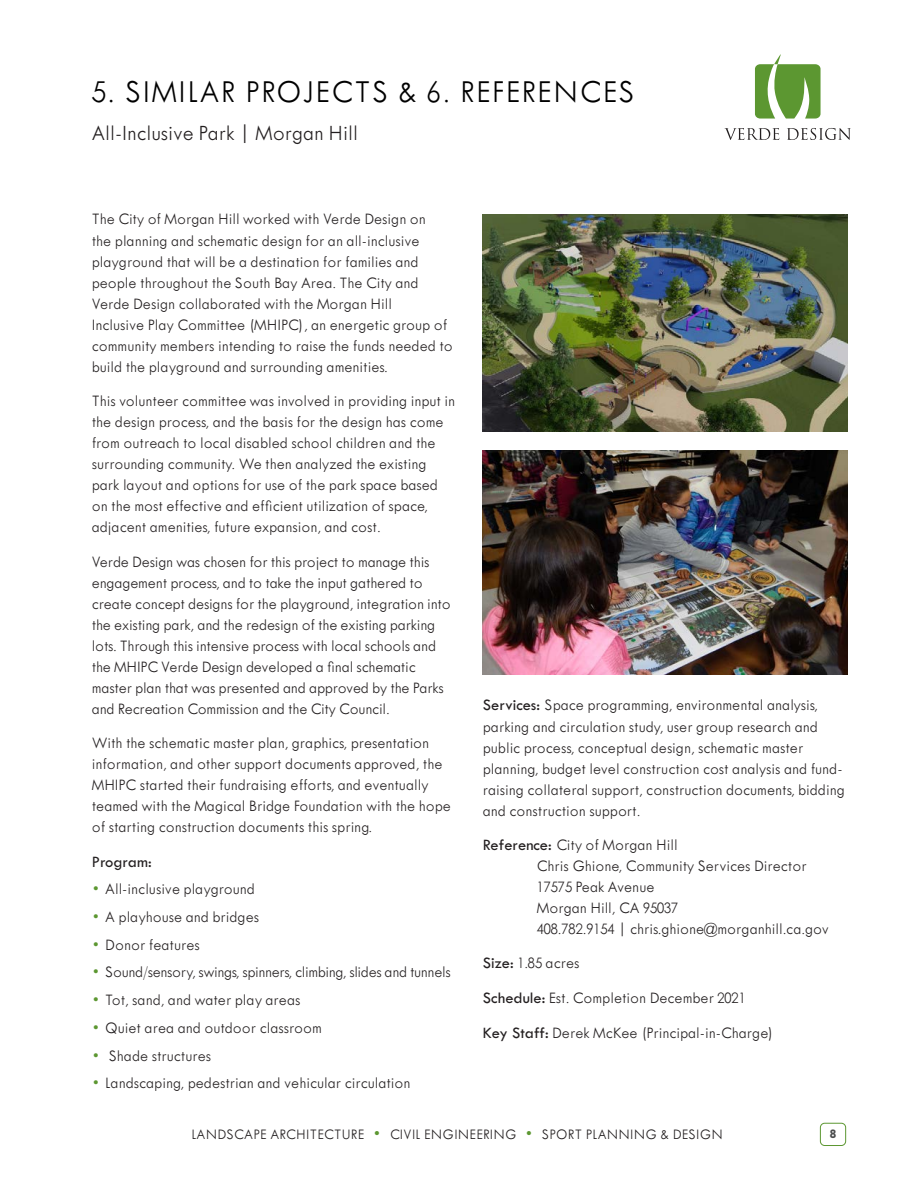
<style>
.page{position:relative;width:918px;height:1188px;background:#fff}
.page>*{position:absolute;margin:0;border:0;box-sizing:border-box;transform-origin:0 0}
.t1{font:300 33px "Tw Cen MT Std";letter-spacing:.05em;color:#000}
.BodyText{font:300 22.5px "Tw Cen MT Std";color:#231f20}
.BodyText-2{font:300 16.5px/21px "Tw Cen MT Std";color:#231f20}
.BodyText-3{font:300 16.5px "Tw Cen MT Std";letter-spacing:-.02em;color:#231f20}
.BodyText-4{font:16.5px "Tw Cen MT Std";color:#231f20}
.t2{font:300 15px "Tw Cen MT Std";letter-spacing:.02em;color:#231f20}
.t3{font:700 13.5px "Tw Cen MT Std";color:#4b4c4d}
.s1{color:#5c9731}
.s2{font-weight:400}
.s3{font-family:"Tw Cen";font-weight:400;font-size:16.5px;color:#5c9731}
</style>
<div class="page">
<div style="left:820px;top:1123px;width:26px;height:23px;border:1px solid #5c9731;border-radius:4px"></div>
<svg style="left:724px;top:128px;width:55px;height:12px"></svg>
<svg style="left:787px;top:128px;width:64px;height:12px"></svg>
<svg style="left:755px;top:54px;width:66px;height:65px"></svg>
<img style="left:483px;top:214px;width:365px;height:218px">
<img style="left:483px;top:450px;width:365px;height:225px">
<h1 class="t1" style="left:92px;top:74px;width:544px">5. SIMILAR PROJECTS &amp; 6. REFERENCES</h1>
<p class="BodyText" style="left:92px;top:121px;width:268px">All-Inclusive Park | Morgan Hill</p>
<p class="BodyText-2" style="left:92px;top:209px;width:362px">The City of Morgan Hill worked with Verde Design on<br>the planning and schematic design for an all-inclusive playground that will be a destination for families and people throughout the South Bay Area. The City and Verde Design collaborated with the Morgan Hill<br>Inclusive Play Committee (MHIPC), an energetic group of community members intending to raise the funds needed to build the playground and surrounding amenities.</p>
<p class="BodyText-2" style="left:92px;top:390px;width:365px">This volunteer committee was involved in providing input in the design process, and the basis for the design has come from outreach to local disabled school children and the surrounding community. We then analyzed the existing park layout and options for use of the park space based on the most effective and efficient utilization of space, adjacent amenities, future expansion, and cost.</p>
<p class="BodyText-2" style="left:92px;top:551px;width:361px">Verde Design was chosen for this project to manage this engagement process, and to take the input gathered to create concept designs for the playground, integration into the existing park, and the redesign of the existing parking lots. Through this intensive process with local schools and the MHIPC Verde Design developed a final schematic master plan that was presented and approved by the Parks and Recreation Commission and the City Council.</p>
<p class="BodyText-2" style="left:92px;top:732px;width:361px">With the schematic master plan, graphics, presentation information, and other support documents approved, the MHIPC started their fundraising efforts, and eventually teamed with the Magical Bridge Foundation with the hope of starting construction documents this spring.</p>
<p class="BodyText-4" style="left:92px;top:853px;width:61px">Program:</p>
<p class="BodyText-2" style="left:92px;top:879px;width:165px"><span class="s1">•</span> All-inclusive playground</p>
<p class="BodyText-2" style="left:92px;top:906px;width:169px"><span class="s1">•</span> A playhouse and bridges</p>
<p class="BodyText-2" style="left:92px;top:934px;width:109px"><span class="s1">•</span> Donor features</p>
<p class="BodyText-3" style="left:92px;top:963px;width:360px"><span class="s1">•</span> Sound/sensory, swings, spinners, climbing, slides and tunnels</p>
<p class="BodyText-2" style="left:92px;top:990px;width:210px"><span class="s1">•</span> Tot, sand, and water play areas</p>
<p class="BodyText-2" style="left:92px;top:1017px;width:232px"><span class="s1">•</span> Quiet area and outdoor classroom</p>
<p class="BodyText-2" style="left:92px;top:1045px;width:121px"><span class="s1">•</span> Shade structures</p>
<p class="BodyText-2" style="left:92px;top:1073px;width:320px"><span class="s1">•</span> Landscaping, pedestrian and vehicular circulation</p>
<p class="BodyText-2" style="left:483px;top:695px;width:363px"><span class="s2">Services:</span> Space programming, environmental analysis, parking and circulation study, user group research and public process, conceptual design, schematic master planning, budget level construction cost analysis and fund&shy;raising collateral support, construction documents, bidding and construction support.</p>
<p class="BodyText-2" style="left:537px;top:834px;width:293px;text-indent:-54px"><span class="s2">Reference:</span> City of Morgan Hill<br>Chris Ghione, Community Services Director<br>17575 Peak Avenue<br>Morgan Hill, CA 95037<br>408.782.9154 | chris.ghione@morganhill.ca.gov</p>
<p class="BodyText-2" style="left:483px;top:953px;width:98px"><span class="s2">Size:</span> 1.85 acres</p>
<p class="BodyText-2" style="left:483px;top:987px;width:264px"><span class="s2">Schedule:</span> Est. Completion December 2021</p>
<p class="BodyText-2" style="left:483px;top:1022px;width:292px"><span class="s2">Key Staff:</span> Derek McKee (Principal-in-Charge)</p>
<p class="t2" style="left:191px;top:1126px;width:533px">LANDSCAPE ARCHITECTURE <span class="s3">•</span> CIVIL ENGINEERING <span class="s3">•</span> SPORT PLANNING &amp; DESIGN</p>
<p class="t3" style="left:830px;top:1126px;width:9px">8</p>
</div>
